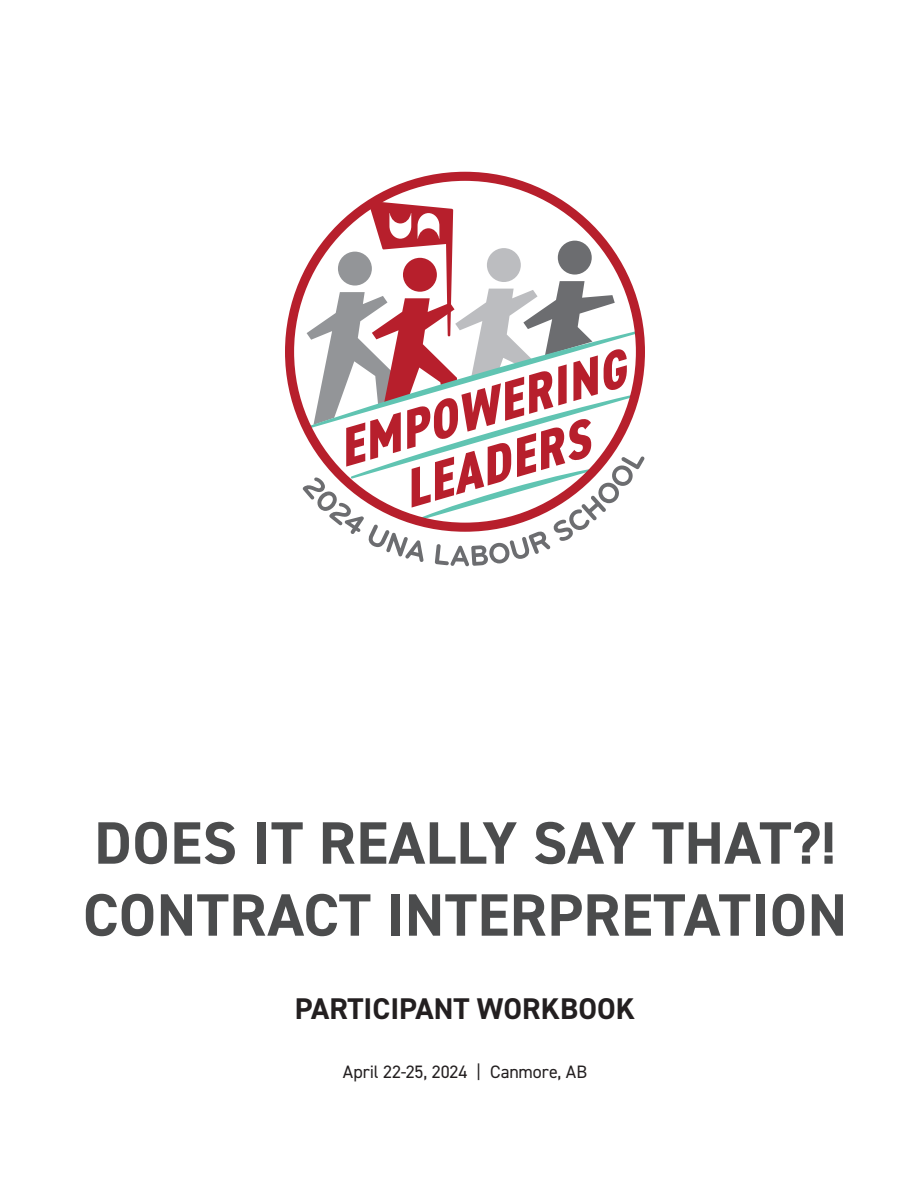
<style>
.page{position:relative;width:918px;height:1188px;background:#fff}
.page>*{position:absolute;margin:0;border:0;box-sizing:border-box;transform-origin:0 0}
.t1{font:700 60px/72px "DIN2014";letter-spacing:.01em;color:#4b4c4d}
.t2{font:700 30px "DIN2014";color:#231f20}
.t3{font:18px "DIN2014";letter-spacing:-.005em;color:#231f20}
</style>
<div class="page">
<svg style="left:350px;top:532px;width:223px;height:34px"></svg>
<svg style="left:285px;top:172px;width:360px;height:360px"></svg>
<p class="t1" style="left:83px;top:806px;width:766px">DOES IT REALLY SAY THAT?!<br>CONTRACT INTERPRETATION</p>
<p class="t2" style="left:295px;top:988px;width:342px">PARTICIPANT WORKBOOK</p>
<p class="t3" style="left:343px;top:1060px;width:246px">April 22-25, 2024 | Canmore, AB</p>
</div>
